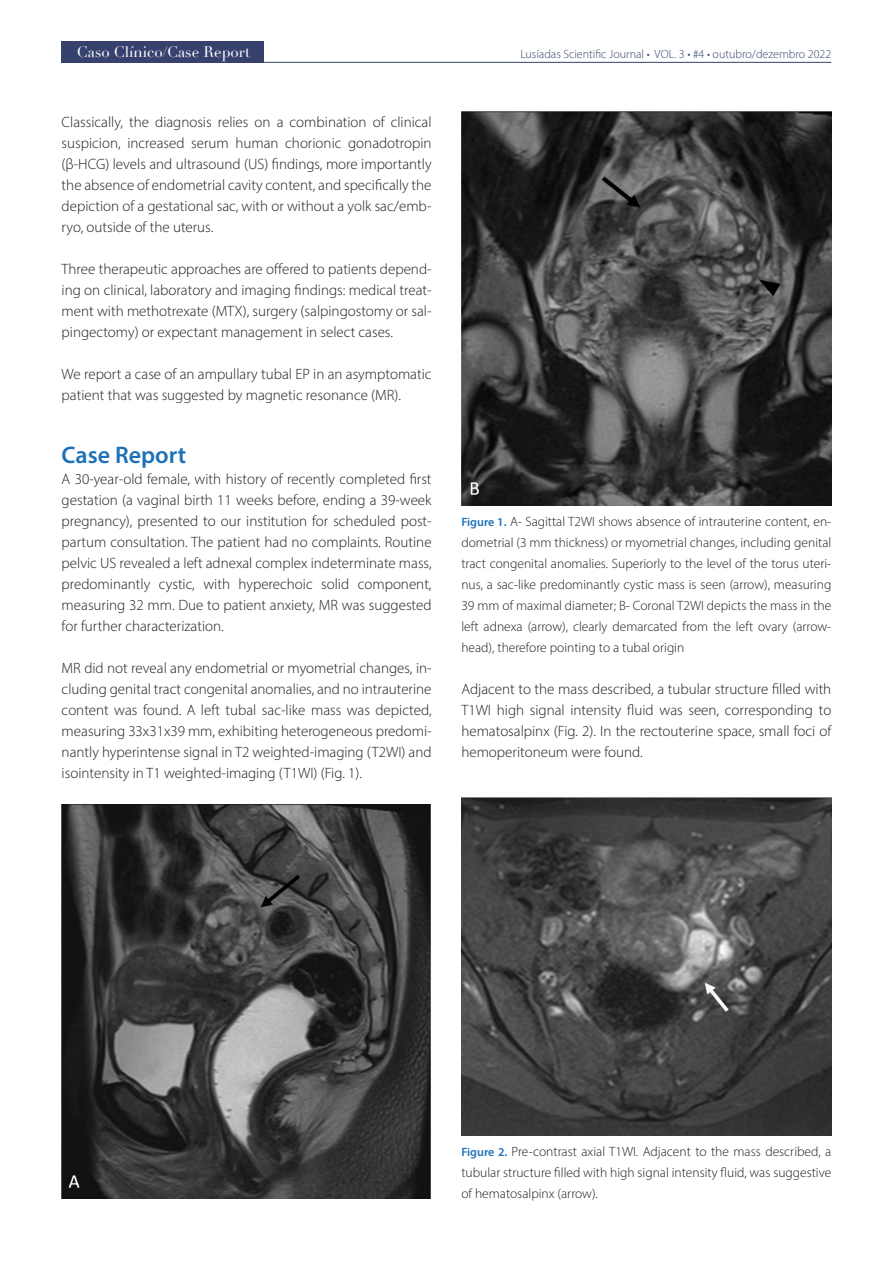
<style>
.page{position:relative;width:893px;height:1263px;background:#fff}
.page>*{position:absolute;margin:0;border:0;box-sizing:border-box;transform-origin:0 0}
.t1{font:600 24px "Myriad Pro";color:#1d71b8}
.t2{font:300 15px/21px "Myriad Pro";color:#1d1d1b;text-align:justify}
.t3{font:15px "Didot";color:#fff}
.t4{font:300 13.5px/21px "Myriad Pro";color:#1d1d1b;text-align:justify}
.t5{font:300 12px "Myriad Pro";color:#36426d}
.s1{font-weight:600;font-size:12px;color:#1d71b8}
</style>
<div class="page">
<hr style="left:62px;top:62px;width:769px;height:1px;background:#36426d">
<div style="left:62px;top:41px;width:202px;height:21px;background:#36426d"></div>
<img style="left:62px;top:805px;width:369px;height:393px">
<img style="left:461px;top:112px;width:370px;height:393px">
<img style="left:461px;top:797px;width:370px;height:338px">
<p class="t3" style="left:77px;top:43px;width:175px">Caso Clínico/Case Report</p>
<p class="t5" style="left:520px;top:46px;width:312px">Lusíadas Scientific Journal • VOL. 3 • #4 • outubro/dezembro 2022</p>
<p class="t2" style="left:62px;top:112px;width:371px">Classically, the diagnosis relies on a combination of clinical suspicion, increased serum human chorionic gonadotropin (β‑HCG) levels and ultrasound (US) findings, more importantly the absence of endometrial cavity content, and specifically the depiction of a gestational sac, with or without a yolk sac/emb‑ ryo, outside of the uterus.</p>
<p class="t2" style="left:62px;top:259px;width:371px">Three therapeutic approaches are offered to patients depend‑ ing on clinical, laboratory and imaging findings: medical treat‑ ment with methotrexate (MTX), surgery (salpingostomy or sal‑ pingectomy) or expectant management in select cases.</p>
<p class="t2" style="left:62px;top:364px;width:371px">We report a case of an ampullary tubal EP in an asymptomatic patient that was suggested by magnetic resonance (MR).</p>
<h1 class="t1" style="left:62px;top:440px;width:126px">Case Report</h1>
<p class="t2" style="left:62px;top:469px;width:371px">A 30‑year‑old female, with history of recently completed first gestation (a vaginal birth 11 weeks before, ending a 39‑week pregnancy), presented to our institution for scheduled post‑ partum consultation. The patient had no complaints. Routine pelvic US revealed a left adnexal complex indeterminate mass, predominantly cystic, with hyperechoic solid component, measuring 32 mm. Due to patient anxiety, MR was suggested for further characterization.</p>
<p class="t2" style="left:62px;top:658px;width:371px">MR did not reveal any endometrial or myometrial changes, in‑ cluding genital tract congenital anomalies, and no intrauterine content was found. A left tubal sac‑like mass was depicted, measuring 33x31x39 mm, exhibiting heterogeneous predomi‑ nantly hyperintense signal in T2 weighted‑imaging (T2WI) and isointensity in T1 weighted‑imaging (T1WI) (Fig. 1).</p>
<p class="t4" style="left:461px;top:511px;width:371px"><span class="s1">Figure 1.</span> A‑ Sagittal T2WI shows absence of intrauterine content, en‑ dometrial (3 mm thickness) or myometrial changes, including genital tract congenital anomalies. Superiorly to the level of the torus uteri‑ nus, a sac‑like predominantly cystic mass is seen (arrow), measuring 39 mm of maximal diameter; B‑ Coronal T2WI depicts the mass in the left adnexa (arrow), clearly demarcated from the left ovary (arrow‑ head), therefore pointing to a tubal origin</p>
<p class="t2" style="left:461px;top:679px;width:371px">Adjacent to the mass described, a tubular structure filled with T1WI high signal intensity fluid was seen, corresponding to hematosalpinx (Fig. 2). In the rectouterine space, small foci of hemoperitoneum were found.</p>
<p class="t4" style="left:461px;top:1141px;width:371px"><span class="s1">Figure 2.</span> Pre‑contrast axial T1WI. Adjacent to the mass described, a tubular structure filled with high signal intensity fluid, was suggestive of hematosalpinx (arrow).</p>
</div>
